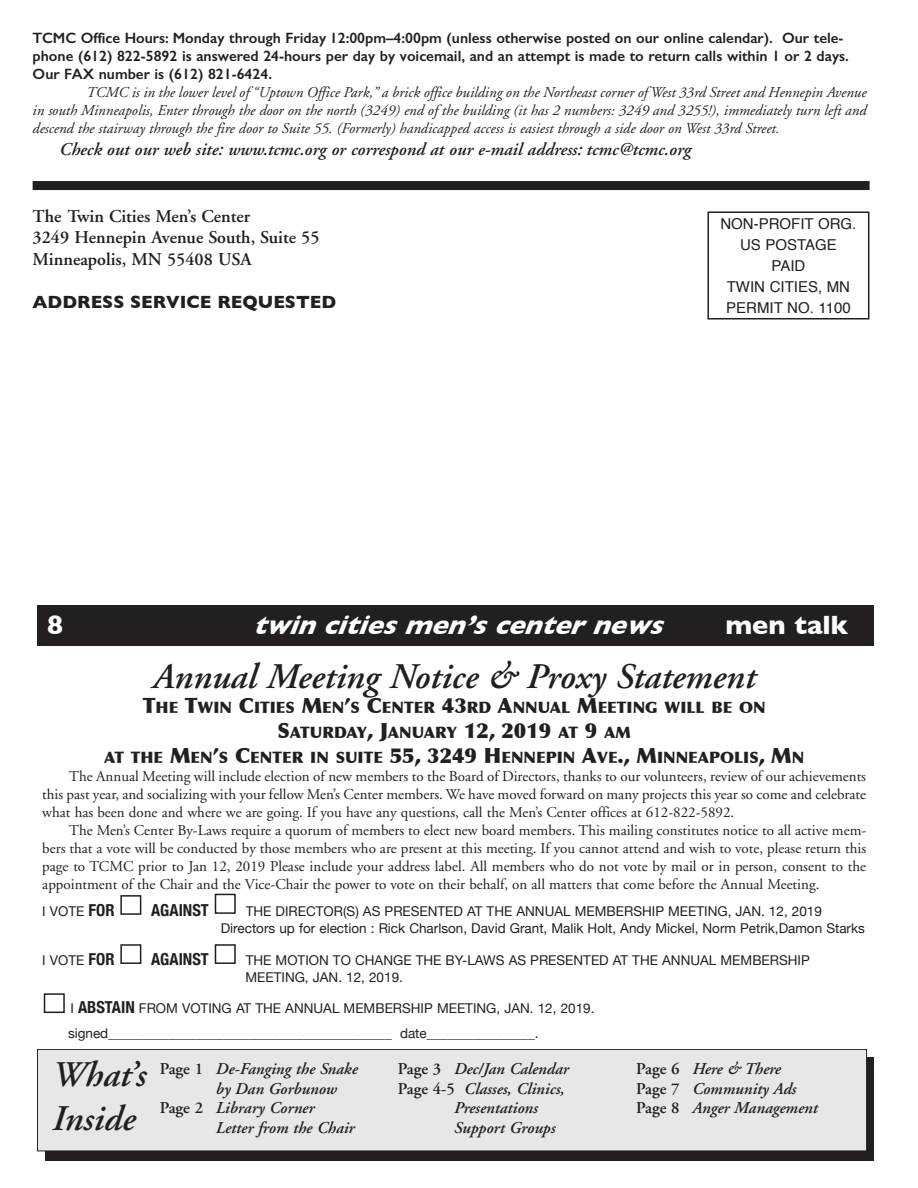
<style>
.page{position:relative;width:918px;height:1188px;background:#fff}
.page>*{position:absolute;margin:0;border:0;box-sizing:border-box;transform-origin:0 0}
.Men_Talk_Title_Style{font:italic 600 36px/43.2px "Adobe Garamond";color:#231f20}
.t1{font:italic 700 27px "Gill Sans";color:#fff}
.t2{font:700 27px "Gill Sans";color:#fff}
.t3{font:600 18px "Adobe Garamond";color:#231f20}
.Men_Talk_Text_Style{font:italic 600 18px "Adobe Garamond";color:#231f20}
.t4{font:700 18px "Gill Sans";color:#231f20}
.What_s_Inside_Captio{font:italic 600 16.5px/19.8px "Adobe Garamond";color:#231f20}
.What_s_Inside_Page{font:italic 600 16.5px/19.8px "Adobe Garamond";color:#231f20}
.t5{font:700 condensed 16.5px "Helvetica Neue";color:#231f20}
.t6{font:900 15.75px/25.2px "Optima";color:#231f20;text-align:center}
.Men_Talk_Text_Style-2{font:15px/18px "Adobe Garamond";color:#231f20;text-align:justify}
.Men_Talk_Text_Style-3{font:italic 15px/18px "Adobe Garamond";color:#231f20;text-align:justify}
.t7{font:600 15px/18px "Gill Sans";color:#231f20}
.t8{font:15px "Helvetica";color:#231f20}
.t9{font:13.5px/16.2px "Helvetica Neue";color:#231f20}
.s1{font-size:21px}
.s2{font-weight:700;font-stretch:condensed;font-size:16.5px}
.s3{font-style:normal}
</style>
<div class="page">
<div style="left:37px;top:605px;width:837px;height:41px;background:#231f20"></div>
<div style="left:46px;top:1057px;width:828px;height:104px;background:#231f20"></div>
<div style="left:38px;top:1049px;width:829px;height:102px;background:#e6e7e9"></div>
<div style="left:37px;top:1049px;width:830px;height:102px;border:1px solid #231f20"></div>
<div style="left:33px;top:181px;width:837px;height:9px;background:#231f20"></div>
<div style="left:707px;top:212px;width:162px;height:108px;border:2px solid #231f20"></div>
<div style="left:120px;top:895px;width:21px;height:20px;border:2px solid #231f20"></div>
<div style="left:215px;top:894px;width:21px;height:20px;border:2px solid #231f20"></div>
<div style="left:120px;top:944px;width:21px;height:20px;border:2px solid #231f20"></div>
<div style="left:215px;top:944px;width:21px;height:20px;border:2px solid #231f20"></div>
<div style="left:44px;top:993px;width:21px;height:20px;border:2px solid #231f20"></div>
<p class="t7" style="left:33px;top:29px;width:818px">TCMC Office Hours: Monday through Friday 12:00pm–4:00pm (unless otherwise posted on our online calendar). Our tele&shy;phone (612) 822-5892 is answered 24-hours per day by voicemail, and an attempt is made to return calls within 1 or 2 days.<br>Our FAX number is (612) 821-6424.</p>
<p class="Men_Talk_Text_Style-3" style="left:33px;top:84px;width:835px;text-indent:54px">TCMC is in the lower level of “Uptown Office Park,” a brick office building on the Northeast corner of West 33rd Street and Hennepin Avenue in south Minneapolis, Enter through the door on the north (3249) end of the building (it has 2 numbers: 3249 and 3255!), immediately turn left and descend the stairway through the fire door to Suite 55. (Formerly) handicapped access is easiest through a side door on West 33rd Street.</p>
<p class="Men_Talk_Text_Style" style="left:60px;top:139px;width:633px">Check out our web site: www.tcmc.org or correspond at our e-mail address: tcmc@tcmc.org</p>
<p class="t3" style="left:33px;top:206px;width:219px">The Twin Cities Men’s Center</p>
<p class="t3" style="left:33px;top:228px;width:289px">3249 Hennepin Avenue South, Suite 55</p>
<p class="t3" style="left:33px;top:249px;width:221px">Minneapolis, MN 55408 USA</p>
<p class="t4" style="left:33px;top:288px;width:305px">ADDRESS SERVICE REQUESTED</p>
<p class="t8" style="left:720px;top:212px;width:137px">NON-PROFIT ORG.</p>
<p class="t8" style="left:740px;top:233px;width:98px">US POSTAGE</p>
<p class="t8" style="left:772px;top:254px;width:35px">PAID</p>
<p class="t8" style="left:727px;top:275px;width:125px">TWIN CITIES, MN</p>
<p class="t8" style="left:726px;top:296px;width:126px">PERMIT NO. 1100</p>
<p class="t2" style="left:47px;top:604px;width:18px">8</p>
<p class="t1" style="left:253px;top:604px;width:426px">twincitiesmen’scenternews</p>
<p class="t2" style="left:726px;top:604px;width:124px">men talk</p>
<p class="Men_Talk_Title_Style" style="left:153px;top:656px;width:604px">Annual Meeting Notice &amp; Proxy Statement</p>
<p class="t6" style="left:143px;top:695px;width:625px"><span class="s1">T</span>HE <span class="s1">T</span>WIN <span class="s1">C</span>ITIES <span class="s1">M</span>EN<span class="s1">’</span>S <span class="s1">C</span>ENTER <span class="s1">43</span>RD <span class="s1">A</span>NNUAL <span class="s1">M</span>EETING WILL BE ON</p>
<p class="t6" style="left:104px;top:720px;width:702px"><span class="s1">S</span>ATURDAY<span class="s1">, J</span>ANUARY <span class="s1">12, 2019</span> AT <span class="s1">9</span> AM<br>AT THE <span class="s1">M</span>EN<span class="s1">’</span>S <span class="s1">C</span>ENTER IN SUITE <span class="s1">55, 3249 H</span> ENNEPIN <span class="s1">A</span>VE<span class="s1">., M</span>INNEAPOLIS<span class="s1">, M</span>N</p>
<p class="Men_Talk_Text_Style-2" style="left:42px;top:768px;width:825px;text-indent:27px">The Annual Meeting will include election of new members to the Board of Directors, thanks to our volunteers, review of our achievements this past year, and socializing with your fellow Men’s Center members. We have moved forward on many projects this year so come and celebrate what has been done and where we are going. If you have any questions, call the Men’s Center offices at 612-822-5892.</p>
<p class="Men_Talk_Text_Style-2" style="left:42px;top:822px;width:825px;text-indent:27px">The Men’s Center By-Laws require a quorum of members to elect new board members. This mailing constitutes notice to all active mem&shy;bers that a vote will be conducted by those members who are present at this meeting. If you cannot attend and wish to vote, please return this page to TCMC prior to Jan 12, 2019 Please include your address label. All members who do not vote by mail or in person, consent to the appointment of the Chair and the Vice-Chair the power to vote on their behalf, on all matters that come before the Annual Meeting.</p>
<p class="t9" style="left:42px;top:904px;width:74px">I VOTE <span class="s2">FOR</span></p>
<p class="t5" style="left:151px;top:897px;width:59px">AGAINST</p>
<p class="t9" style="left:246px;top:904px;width:578px">THE DIRECTOR(S) AS PRESENTED AT THE ANNUAL MEMBERSHIP MEETING, JAN. 12, 2019</p>
<p class="t9" style="left:221px;top:920px;width:646px">Directors up for election : Rick Charlson, David Grant, Malik Holt, Andy Mickel, Norm Petrik,Damon Starks</p>
<p class="t9" style="left:42px;top:953px;width:74px">I VOTE <span class="s2">FOR</span></p>
<p class="t5" style="left:151px;top:946px;width:59px">AGAINST</p>
<p class="t9" style="left:245px;top:953px;width:566px">THE MOTION TO CHANGE THE BY-LAWS AS PRESENTED AT THE ANNUAL MEMBERSHIP<br>MEETING, JAN. 12, 2019.</p>
<p class="t9" style="left:70px;top:1001px;width:526px">I <span class="s2">ABSTAIN</span> FROM VOTING AT THE ANNUAL MEMBERSHIP MEETING, JAN. 12, 2019.</p>
<p class="t9" style="left:68px;top:1026px;width:472px">signed__________________________________________ date________________.</p>
<p class="Men_Talk_Title_Style" style="left:52px;top:1054px;width:96px">What’s<br>Inside</p>
<p class="What_s_Inside_Page" style="left:216px;top:1059px;width:143px;text-indent:-56px"><span class="s3">Page 1</span> De-Fanging the Snake by Dan Gorbunow</p>
<p class="What_s_Inside_Page" style="left:160px;top:1099px;width:156px"><span class="s3">Page 2</span> Library Corner</p>
<p class="What_s_Inside_Captio" style="left:216px;top:1119px;width:140px">Letter from the Chair</p>
<p class="What_s_Inside_Captio" style="left:398px;top:1059px;width:173px"><span class="s3">Page 3</span> Dec/Jan Calendar</p>
<p class="What_s_Inside_Captio" style="left:398px;top:1079px;width:168px"><span class="s3">Page 4-5</span> Classes, Clinics,</p>
<p class="What_s_Inside_Captio" style="left:454px;top:1099px;width:103px">Presentations<br>Support Groups</p>
<p class="What_s_Inside_Captio" style="left:636px;top:1059px;width:147px"><span class="s3">Page 6</span> Here &amp; There</p>
<p class="What_s_Inside_Captio" style="left:636px;top:1079px;width:162px"><span class="s3">Page 7</span> Community Ads</p>
<p class="What_s_Inside_Captio" style="left:636px;top:1099px;width:183px"><span class="s3">Page 8</span> Anger Management</p>
</div>
